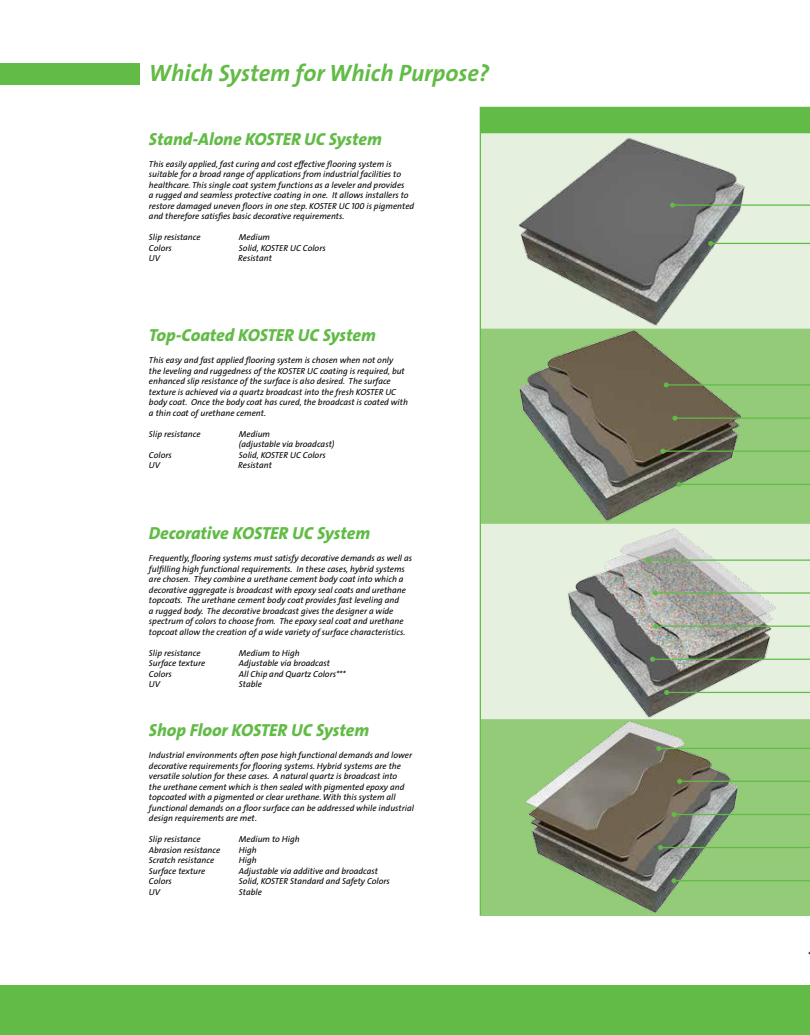
<style>
.page{position:relative;width:810px;height:1035px;background:#fff}
.page>*{position:absolute;margin:0;border:0;box-sizing:border-box;transform-origin:0 0}
.t1{font:23.75px "The Sans LP7 Bld IT";color:#62bb46}
.t2{font:17.5px "The Sans LP8 Ex Bld IT";color:#62bb46}
.t3{font:8.75px/10.5px "The Sans LP5 Plain IT";color:#000}
.t4{font:8.75px "The Sans LP6 Se Bld IT";color:#000}
</style>
<div class="page">
<svg style="left:480px;top:107px;width:330px;height:809px;background:#a3d38f"></svg>
<div style="left:0;top:63px;width:139px;height:22px;background:#62bb46"></div>
<img style="left:514px;top:135px;width:282px;height:191px">
<img style="left:514px;top:526px;width:282px;height:192px">
<img style="left:520px;top:721px;width:224px;height:192px">
<hr style="left:673px;top:204px;width:137px;height:2px;background:#62bb46">
<svg style="left:670px;top:203px;width:5px;height:5px"></svg>
<hr style="left:711px;top:243px;width:99px;height:1px;background:#62bb46">
<svg style="left:708px;top:241px;width:5px;height:5px"></svg>
<hr style="left:648px;top:560px;width:162px;height:1px;background:#62bb46">
<svg style="left:645px;top:558px;width:5px;height:5px"></svg>
<hr style="left:655px;top:592px;width:155px;height:2px;background:#62bb46">
<svg style="left:653px;top:590px;width:5px;height:5px"></svg>
<hr style="left:656px;top:626px;width:154px;height:1px;background:#62bb46">
<svg style="left:653px;top:624px;width:5px;height:5px"></svg>
<hr style="left:653px;top:659px;width:157px;height:1px;background:#62bb46">
<svg style="left:650px;top:657px;width:5px;height:5px"></svg>
<hr style="left:667px;top:692px;width:143px;height:1px;background:#62bb46">
<svg style="left:664px;top:690px;width:5px;height:5px"></svg>
<img style="left:513px;top:306px;width:238px;height:217px">
<hr style="left:679px;top:484px;width:131px;height:1px;background:#62bb46">
<svg style="left:677px;top:482px;width:5px;height:5px"></svg>
<hr style="left:663px;top:451px;width:147px;height:1px;background:#62bb46">
<svg style="left:660px;top:449px;width:5px;height:5px"></svg>
<hr style="left:675px;top:418px;width:135px;height:1px;background:#62bb46">
<svg style="left:672px;top:416px;width:5px;height:5px"></svg>
<hr style="left:666px;top:384px;width:144px;height:2px;background:#62bb46">
<svg style="left:664px;top:382px;width:5px;height:5px"></svg>
<hr style="left:674px;top:880px;width:136px;height:1px;background:#62bb46">
<svg style="left:671px;top:878px;width:5px;height:5px"></svg>
<hr style="left:661px;top:847px;width:149px;height:1px;background:#62bb46">
<svg style="left:658px;top:845px;width:5px;height:5px"></svg>
<hr style="left:674px;top:814px;width:136px;height:1px;background:#62bb46">
<svg style="left:671px;top:812px;width:5px;height:5px"></svg>
<hr style="left:680px;top:781px;width:130px;height:1px;background:#62bb46">
<svg style="left:677px;top:779px;width:5px;height:5px"></svg>
<hr style="left:659px;top:748px;width:151px;height:1px;background:#62bb46">
<svg style="left:656px;top:746px;width:5px;height:5px"></svg>
<div style="left:0;top:985px;width:810px;height:50px;background:#62bb46"></div>
<h1 class="t1" style="left:149px;top:58px;width:342px">Which System for Which Purpose?</h1>
<h2 class="t2" style="left:149px;top:128px;width:234px">Stand-Alone KOSTER UC System</h2>
<p class="t3" style="left:149px;top:159px;width:267px">This easily applied, fast curing and cost effective flooring system is suitable for a broad range of applications from industrial facilities to healthcare. This single coat system functions as a leveler and provides<br>a rugged and seamless protective coating in one. It allows installers to restore damaged uneven floors in one step. KOSTER UC 100 is pigmented and therefore satisfies basic decorative requirements.</p>
<p class="t3" style="left:149px;top:232px;width:53px">Slip resistance</p>
<p class="t3" style="left:239px;top:232px;width:33px">Medium</p>
<p class="t3" style="left:149px;top:243px;width:24px">Colors</p>
<p class="t3" style="left:239px;top:243px;width:88px">Solid, KOSTER UC Colors</p>
<p class="t3" style="left:149px;top:253px;width:13px">UV</p>
<p class="t3" style="left:238px;top:253px;width:35px">Resistant</p>
<h2 class="t2" style="left:149px;top:324px;width:228px">Top-Coated KOSTER UC System</h2>
<p class="t3" style="left:149px;top:355px;width:260px">This easy and fast applied flooring system is chosen when not only<br>the leveling and ruggedness of the KOSTER UC coating is required, but enhanced slip resistance of the surface is also desired. The surface texture is achieved via a quartz broadcast into the fresh KOSTER UC body coat. Once the body coat has cured, the broadcast is coated with a thin coat of urethane cement.</p>
<p class="t3" style="left:149px;top:429px;width:53px">Slip resistance</p>
<p class="t3" style="left:239px;top:429px;width:97px">Medium<br>(adjustable via broadcast)</p>
<p class="t3" style="left:149px;top:450px;width:24px">Colors</p>
<p class="t3" style="left:239px;top:450px;width:88px">Solid, KOSTER UC Colors</p>
<p class="t3" style="left:149px;top:460px;width:13px">UV</p>
<p class="t3" style="left:238px;top:460px;width:35px">Resistant</p>
<h2 class="t2" style="left:149px;top:522px;width:223px">Decorative KOSTER UC System</h2>
<p class="t3" style="left:149px;top:553px;width:265px">Frequently, flooring systems must satisfy decorative demands as well as fulfilling high functional requirements. In these cases, hybrid systems are chosen. They combine a urethane cement body coat into which a decorative aggregate is broadcast with epoxy seal coats and urethane topcoats. The urethane cement body coat provides fast leveling and<br>a rugged body. The decorative broadcast gives the designer a wide spectrum of colors to choose from. The epoxy seal coat and urethane topcoat allow the creation of a wide variety of surface characteristics.</p>
<p class="t3" style="left:149px;top:648px;width:53px">Slip resistance</p>
<p class="t3" style="left:239px;top:648px;width:62px">Medium to High</p>
<p class="t3" style="left:149px;top:658px;width:58px">Surface texture</p>
<p class="t3" style="left:239px;top:658px;width:93px">Adjustable via broadcast</p>
<p class="t3" style="left:149px;top:669px;width:24px">Colors</p>
<p class="t3" style="left:239px;top:669px;width:108px">All Chip and Quartz Colors***</p>
<p class="t3" style="left:149px;top:679px;width:13px">UV</p>
<p class="t3" style="left:239px;top:679px;width:24px">Stable</p>
<h2 class="t2" style="left:149px;top:719px;width:222px">Shop Floor KOSTER UC System</h2>
<p class="t3" style="left:149px;top:750px;width:267px">Industrial environments often pose high functional demands and lower decorative requirements for flooring systems. Hybrid systems are the versatile solution for these cases. A natural quartz is broadcast into<br>the urethane cement which is then sealed with pigmented epoxy and topcoated with a pigmented or clear urethane. With this system all functional demands on a floor surface can be addressed while industrial design requirements are met.</p>
<p class="t3" style="left:149px;top:834px;width:53px">Slip resistance</p>
<p class="t3" style="left:239px;top:834px;width:62px">Medium to High</p>
<p class="t3" style="left:149px;top:845px;width:73px">Abrasion resistance</p>
<p class="t3" style="left:239px;top:845px;width:19px">High</p>
<p class="t3" style="left:149px;top:855px;width:67px">Scratch resistance</p>
<p class="t3" style="left:239px;top:855px;width:19px">High</p>
<p class="t3" style="left:149px;top:866px;width:58px">Surface texture</p>
<p class="t3" style="left:239px;top:866px;width:141px">Adjustable via additive and broadcast</p>
<p class="t3" style="left:149px;top:876px;width:24px">Colors</p>
<p class="t3" style="left:239px;top:876px;width:152px">Solid, KOSTER Standard and Safety Colors</p>
<p class="t3" style="left:149px;top:887px;width:13px">UV</p>
<p class="t3" style="left:239px;top:887px;width:24px">Stable</p>
<p class="t4" style="left:808px;top:949px;width:5px">*</p>
</div>
